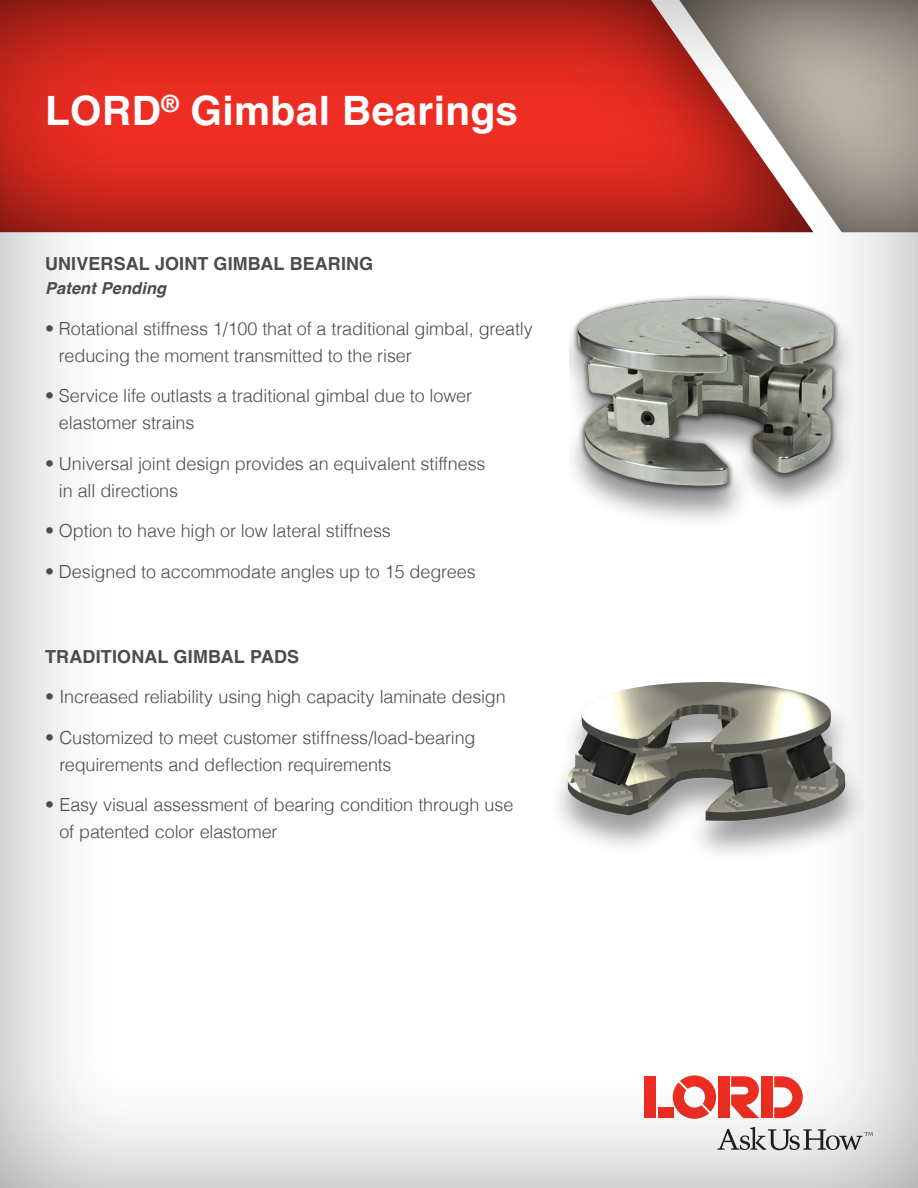
<style>
.page{position:relative;width:918px;height:1188px;background:#fff}
.page>*{position:absolute;margin:0;border:0;box-sizing:border-box;transform-origin:0 0}
.Headline{font:700 40.5px "Helvetica";letter-spacing:.01em;color:#fff}
.t1{font:300 18px/27px "Helvetica";letter-spacing:-.005em;color:#4b4c4d}
.t2{font:700 18px "Helvetica";letter-spacing:.005em;color:#4b4c4d}
.t3{font:italic 700 16.5px "Helvetica";letter-spacing:.005em;color:#4b4c4d}
</style>
<div class="page">
<div style="left:0;top:0;width:918px;height:1188px;background:#231f20;opacity:.5"></div>
<div style="left:548px;top:681px;width:320px;height:182px;background:#231f20;opacity:.45"></div>
<img style="left:568px;top:682px;width:277px;height:139px">
<img style="left:569px;top:292px;width:349px;height:308px">
<p class="Headline" style="left:45px;top:86px;width:475px">LORD<sup>®</sup> Gimbal Bearings</p>
<p class="t2" style="left:45px;top:253px;width:330px">UNIVERSAL JOINT GIMBAL BEARING</p>
<p class="t3" style="left:45px;top:275px;width:123px">Patent Pending</p>
<p class="t1" style="left:59px;top:314px;width:475px;text-indent:-14px">• Rotational stiffness 1/100 that of a traditional gimbal, greatly reducing the moment transmitted to the riser</p>
<p class="t1" style="left:59px;top:382px;width:415px;text-indent:-14px">• Service life outlasts a traditional gimbal due to lower elastomer strains</p>
<p class="t1" style="left:59px;top:449px;width:428px;text-indent:-14px">• Universal joint design provides an equivalent stiffness in all directions</p>
<p class="t1" style="left:45px;top:517px;width:347px">• Option to have high or low lateral stiffness</p>
<p class="t1" style="left:45px;top:557px;width:432px">• Designed to accommodate angles up to 15 degrees</p>
<p class="t2" style="left:45px;top:645px;width:256px">TRADITIONAL GIMBAL PADS</p>
<p class="t1" style="left:45px;top:682px;width:462px">• Increased reliability using high capacity laminate design</p>
<p class="t1" style="left:59px;top:723px;width:418px;text-indent:-14px">• Customized to meet customer stiffness/load-bearing requirements and deflection requirements</p>
<p class="t1" style="left:59px;top:790px;width:456px;text-indent:-14px">• Easy visual assessment of bearing condition through use of patented color elastomer</p>
</div>
